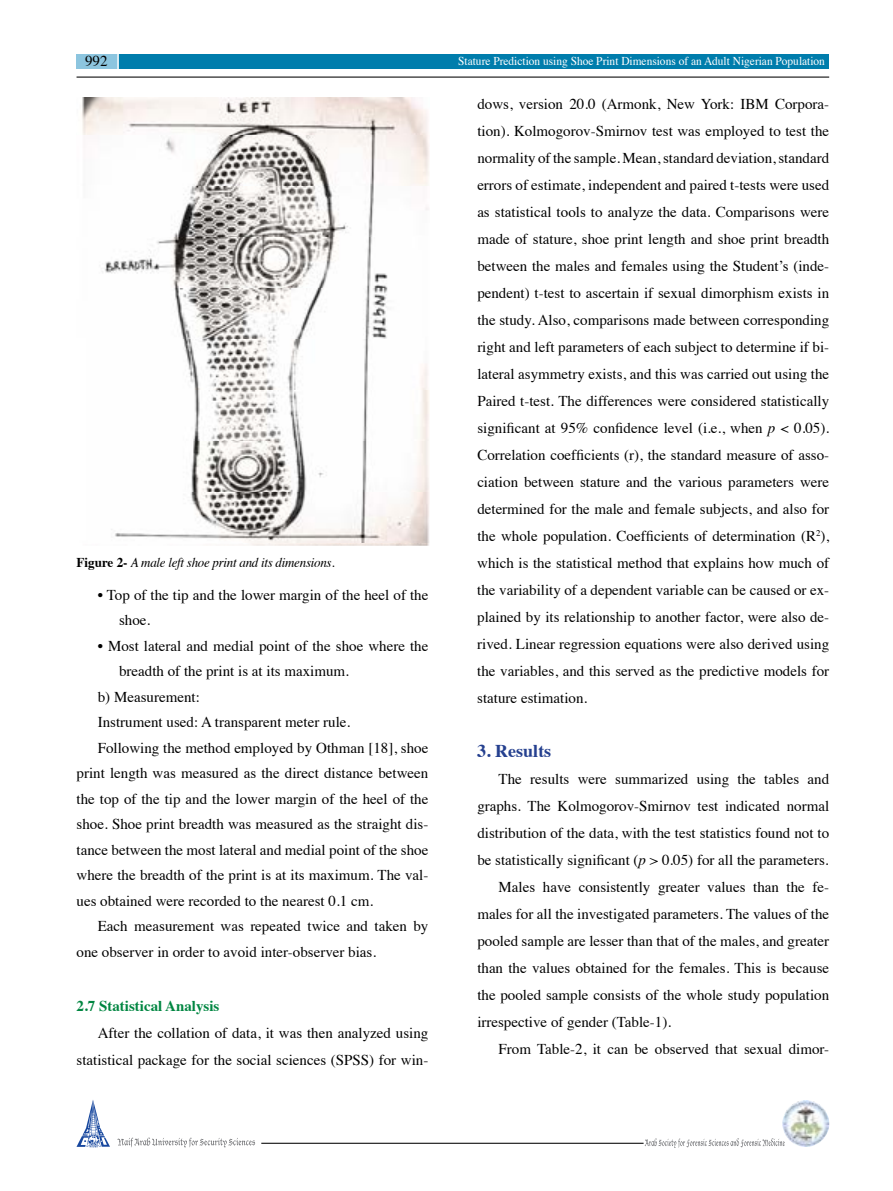
<style>
.page{position:relative;width:893px;height:1191px;background:#fff}
.page>*{position:absolute;margin:0;border:0;box-sizing:border-box;transform-origin:0 0}
.t1{font:700 18px "Times";color:#25408f}
.t2{font:15px/27px "Times";color:#000}
.t3{font:700 15px "Times";color:#008641}
.t4{font:italic 13.5px "Times";letter-spacing:-.02em;color:#000;scale:.96 1}
.t5{font:12px "Times";color:#fff;scale:.95 1}
.s1{font-weight:700;font-style:normal}
.s2{font-style:italic}
</style>
<div class="page">
<hr style="left:261px;top:1142px;width:383px;height:1px;background:#000">
<img style="left:782px;top:1100px;width:47px;height:47px">
<svg style="left:77px;top:1100px;width:33px;height:47px"></svg>
<svg style="left:117px;top:1137px;width:138px;height:10px"></svg>
<svg style="left:645px;top:1138px;width:140px;height:9px"></svg>
<div style="left:77px;top:54px;width:752px;height:14px;background:#007dac"></div>
<div style="left:77px;top:54px;width:41px;height:14px;background:#8cc5df"></div>
<hr style="left:117px;top:49px;width:2px;height:30px;background:#fff">
<hr style="left:77px;top:77px;width:752px;height:1px;background:#000">
<img style="left:82px;top:98px;width:347px;height:447px">
<p class="t2" style="left:85px;top:47px;width:24px">992</p>
<p class="t4" style="left:77px;top:551px;width:270px"><span class="s1">Figure 2-</span> A male left shoe print and its dimensions.</p>
<p class="t2" style="left:119px;top:580px;width:311px;line-height:25.5px;text-indent:-21px">• Top of the tip and the lower margin of the heel of the shoe.</p>
<p class="t2" style="left:98px;top:630px;width:332px">• Most lateral and medial point of the shoe where the</p>
<p class="t2" style="left:119px;top:656px;width:231px">breadth of the print is at its maximum.</p>
<p class="t2" style="left:98px;top:681px;width:104px">b) Measurement:</p>
<p class="t2" style="left:98px;top:707px;width:254px">Instrument used: A transparent meter rule.</p>
<p class="t2" style="left:98px;top:732px;width:332px">Following the method employed by Othman [18], shoe</p>
<p class="t2" style="left:77px;top:758px;width:353px">print length was measured as the direct distance between</p>
<p class="t2" style="left:77px;top:783px;width:353px">the top of the tip and the lower margin of the heel of the</p>
<p class="t2" style="left:77px;top:809px;width:353px">shoe. Shoe print breadth was measured as the straight dis-</p>
<p class="t2" style="left:77px;top:834px;width:353px">tance between the most lateral and medial point of the shoe</p>
<p class="t2" style="left:77px;top:860px;width:353px">where the breadth of the print is at its maximum. The val-</p>
<p class="t2" style="left:77px;top:885px;width:298px">ues obtained were recorded to the nearest 0.1 cm.</p>
<p class="t2" style="left:98px;top:911px;width:332px">Each measurement was repeated twice and taken by</p>
<p class="t2" style="left:77px;top:936px;width:301px">one observer in order to avoid inter-observer bias.</p>
<p class="t3" style="left:77px;top:991px;width:144px">2.7 Statistical Analysis</p>
<p class="t2" style="left:77px;top:1017px;width:353px;text-align:right">After the collation of data, it was then analyzed using statistical package for the social sciences (SPSS) for win-</p>
<p class="t5" style="left:458px;top:50px;width:388px">Stature Prediction using Shoe Print Dimensions of an Adult Nigerian Population</p>
<p class="t2" style="left:477px;top:89px;width:353px;text-align:justify">dows, version 20.0 (Armonk, New York: IBM Corpora&shy;tion). Kolmogorov-Smirnov test was employed to test the normality of the sample. Mean, standard deviation, standard errors of estimate, independent and paired t-tests were used as statistical tools to analyze the data. Comparisons were made of stature, shoe print length and shoe print breadth between the males and females using the Student’s (inde&shy;pendent) t-test to ascertain if sexual dimorphism exists in the study. Also, comparisons made between corresponding right and left parameters of each subject to determine if bi&shy;lateral asymmetry exists, and this was carried out using the Paired t-test. The differences were considered statistically significant at 95% confidence level (i.e., when <span class="s2">p</span> &lt; 0.05).<br>Correlation coefficients (r), the standard measure of asso&shy;ciation between stature and the various parameters were determined for the male and female subjects, and also for the whole population. Coefficients of determination (R<sup>2</sup>), which is the statistical method that explains how much of the variability of a dependent variable can be caused or ex&shy;plained by its relationship to another factor, were also de&shy;rived. Linear regression equations were also derived using the variables, and this served as the predictive models for stature estimation.</p>
<p class="t1" style="left:477px;top:734px;width:75px">3. Results</p>
<p class="t2" style="left:499px;top:764px;width:332px">The results were summarized using the tables and</p>
<p class="t2" style="left:477px;top:791px;width:353px">graphs. The Kolmogorov-Smirnov test indicated normal</p>
<p class="t2" style="left:477px;top:818px;width:353px">distribution of the data, with the test statistics found not to</p>
<p class="t2" style="left:477px;top:845px;width:353px">be statistically significant (<span class="s2">p</span> &gt; 0.05) for all the parameters.</p>
<p class="t2" style="left:499px;top:872px;width:332px">Males have consistently greater values than the fe-</p>
<p class="t2" style="left:477px;top:899px;width:353px">males for all the investigated parameters. The values of the</p>
<p class="t2" style="left:477px;top:926px;width:353px">pooled sample are lesser than that of the males, and greater</p>
<p class="t2" style="left:477px;top:953px;width:353px">than the values obtained for the females. This is because</p>
<p class="t2" style="left:477px;top:980px;width:353px">the pooled sample consists of the whole study population</p>
<p class="t2" style="left:477px;top:1007px;width:195px">irrespective of gender (Table-1).</p>
<p class="t2" style="left:499px;top:1034px;width:332px">From Table-2, it can be observed that sexual dimor-</p>
</div>
